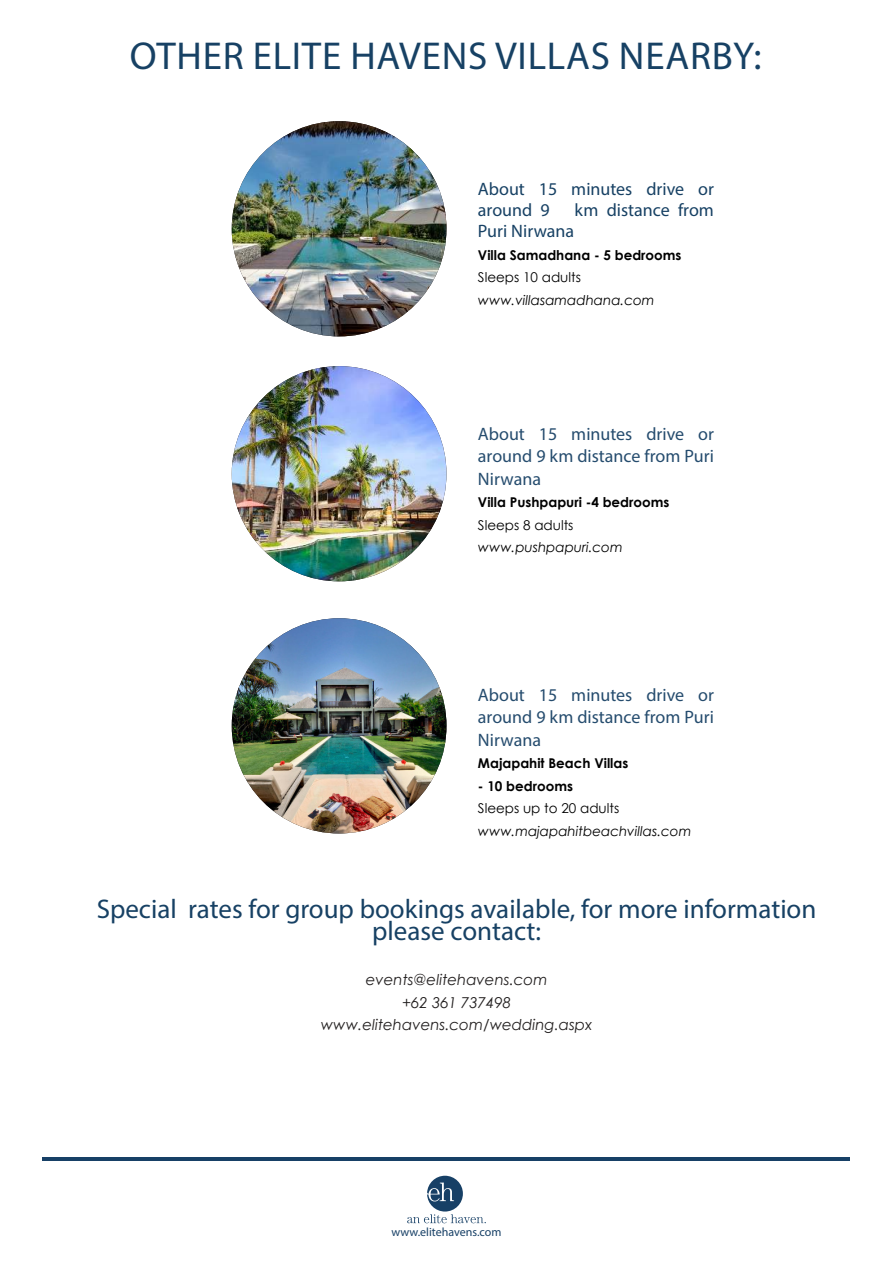
<style>
.page{position:relative;width:893px;height:1263px;background:#fff}
.page>*{position:absolute;margin:0;border:0;box-sizing:border-box;transform-origin:0 0}
.t1{font:39px "Myriad Pro";letter-spacing:.02em;color:#174164}
.t2{font:27px/22.5px "Myriad Pro";color:#174164;text-align:center}
.t3{font:18px/22.5px "Myriad Pro";color:#254c6e;text-align:justify}
.t4{font:18px/21px "Myriad Pro";color:#174164}
.t5{font:italic 15px/22.5px "Century Gothic";color:#221f1f;text-align:center}
.t6{font:700 13.5px "Century Gothic";color:#000}
.t7{font:italic 13.5px "Century Gothic";color:#000}
.t8{font:13.5px "Century Gothic";color:#000}
.t9{font:12px "Myriad Pro";color:#174066}
</style>
<div class="page">
<hr style="left:43px;top:1157px;width:807px;height:3px;background:#174066">
<svg style="left:407px;top:1176px;width:79px;height:47px"></svg>
<img style="left:232px;top:121px;width:214px;height:215px;border-radius:107px">
<img style="left:232px;top:618px;width:214px;height:215px;border-radius:107px">
<img style="left:232px;top:366px;width:214px;height:215px;border-radius:107px">
<h1 class="t1" style="left:130px;top:40px;width:633px">OTHER ELITE HAVENS VILLAS NEARBY:</h1>
<p class="t4" style="left:478px;top:180px;width:238px">About 15 minutes drive or around 9</p>
<p class="t4" style="left:575px;top:201px;width:141px">km distance from</p>
<p class="t4" style="left:478px;top:222px;width:98px">Puri Nirwana</p>
<p class="t6" style="left:478px;top:250px;width:205px">Villa Samadhana - 5 bedrooms</p>
<p class="t8" style="left:478px;top:272px;width:105px">Sleeps 10 adults</p>
<p class="t7" style="left:478px;top:295px;width:178px">www.villasamadhana.com</p>
<p class="t3" style="left:478px;top:424px;width:238px">About 15 minutes drive or around 9 km distance from Puri Nirwana</p>
<p class="t6" style="left:478px;top:497px;width:193px">Villa Pushpapuri -4 bedrooms</p>
<p class="t8" style="left:478px;top:520px;width:97px">Sleeps 8 adults</p>
<p class="t7" style="left:478px;top:542px;width:146px">www.pushpapuri.com</p>
<p class="t3" style="left:478px;top:685px;width:238px">About 15 minutes drive or around 9 km distance from Puri Nirwana</p>
<p class="t6" style="left:478px;top:758px;width:152px">Majapahit Beach Villas</p>
<p class="t6" style="left:478px;top:781px;width:97px">- 10 bedrooms</p>
<p class="t8" style="left:478px;top:803px;width:143px">Sleeps up to 20 adults</p>
<p class="t7" style="left:478px;top:826px;width:215px">www.majapahitbeachvillas.com</p>
<h2 class="t2" style="left:97px;top:899px;width:721px">Special rates for group bookings available, for more information please contact:</h2>
<p class="t5" style="left:321px;top:970px;width:273px">events@elitehavens.com<br>+62 361 737498 www.elitehavens.com/wedding.aspx</p>
<p class="t9" style="left:391px;top:1227px;width:112px">www.elitehavens.com</p>
</div>
